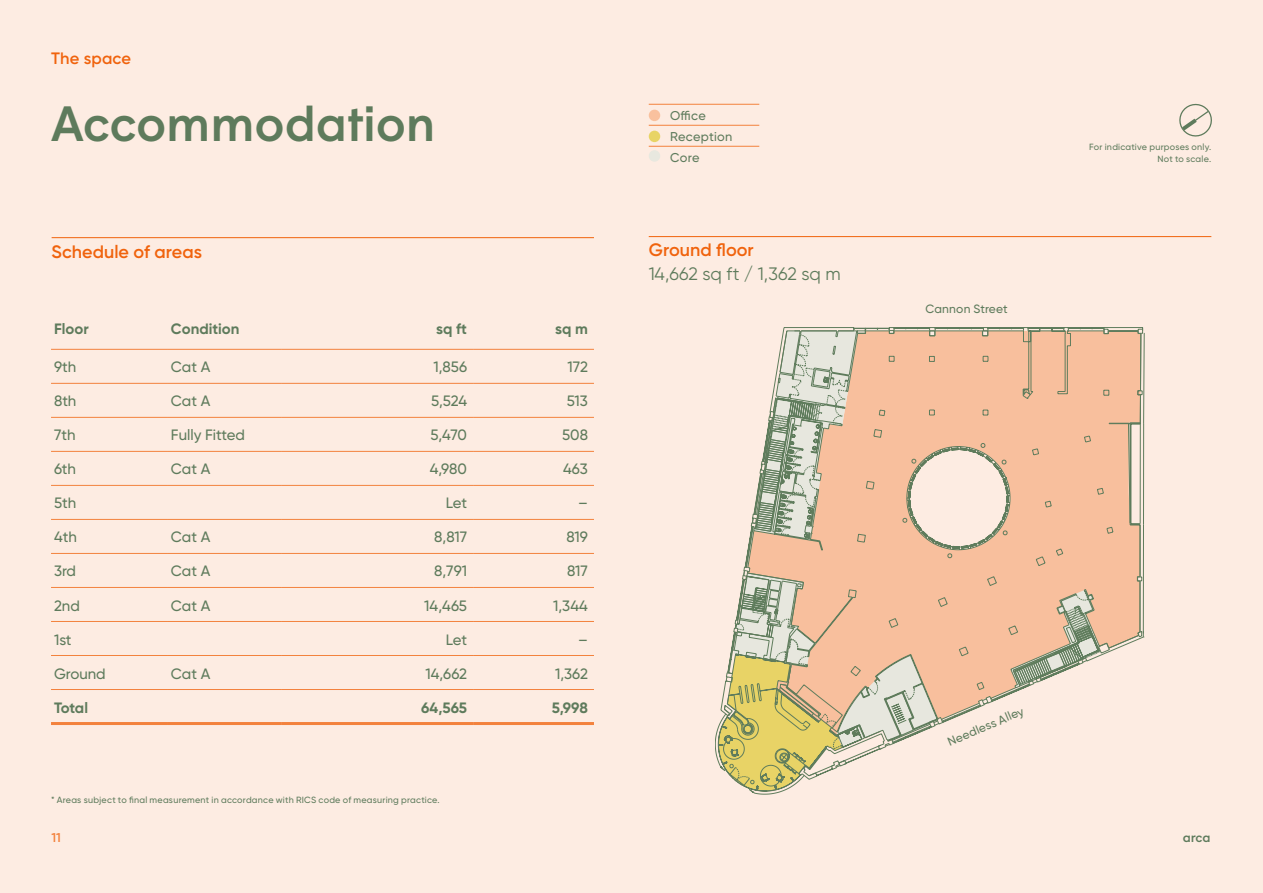
<style>
.page{position:relative;width:1263px;height:893px;background:#fdece2}
.page>*{position:absolute;margin:0;border:0;box-sizing:border-box;transform-origin:0 0}
.t1{font:500 49.5px "Wigrum";letter-spacing:-.01em;color:#5e7b5c}
.t2{font:600 18px "Gilroy";color:#f0630d}
.t3{font:18px "Gilroy";letter-spacing:-.005em;color:#5e7b5c}
.t4{font:600 16.5px "Gilroy";letter-spacing:.01em;color:#f0630d}
.t5{font:500 15px "Gilroy";color:#5e7b5c}
.t6{font:700 15px "Gilroy";color:#5e7b5c}
.t7{font:500 12.75px/21px "Gilroy";letter-spacing:.02em;color:#5e7b5c}
.t8{font:500 12.75px "Wigrum";color:#5e7b5c}
.t9{font:600 12.75px "Gilroy";color:#f3823d}
.t10{font:500 12px "Gilroy";letter-spacing:.015em;color:#5e7b5c}
.t11{font:500 9px/12px "Gilroy";letter-spacing:.025em;color:#5e7b5c;text-align:right}
</style>
<div class="page">
<hr style="left:51px;top:349px;width:117px;height:1px;background:#f3823d">
<hr style="left:168px;top:349px;width:113px;height:1px;background:#f3823d">
<hr style="left:281px;top:349px;width:192px;height:1px;background:#f3823d">
<hr style="left:473px;top:349px;width:121px;height:1px;background:#f3823d">
<hr style="left:51px;top:689px;width:117px;height:1px;background:#f3823d">
<hr style="left:168px;top:689px;width:113px;height:1px;background:#f3823d">
<hr style="left:281px;top:689px;width:192px;height:1px;background:#f3823d">
<hr style="left:473px;top:689px;width:121px;height:1px;background:#f3823d">
<hr style="left:51px;top:722px;width:117px;height:3px;background:#f3823d">
<hr style="left:168px;top:722px;width:113px;height:3px;background:#f3823d">
<hr style="left:281px;top:722px;width:192px;height:3px;background:#f3823d">
<hr style="left:473px;top:722px;width:121px;height:3px;background:#f3823d">
<hr style="left:51px;top:383px;width:117px;height:1px;background:#f3823d">
<hr style="left:168px;top:383px;width:113px;height:1px;background:#f3823d">
<hr style="left:281px;top:383px;width:192px;height:1px;background:#f3823d">
<hr style="left:473px;top:383px;width:121px;height:1px;background:#f3823d">
<hr style="left:51px;top:417px;width:117px;height:1px;background:#f3823d">
<hr style="left:168px;top:417px;width:113px;height:1px;background:#f3823d">
<hr style="left:281px;top:417px;width:192px;height:1px;background:#f3823d">
<hr style="left:473px;top:417px;width:121px;height:1px;background:#f3823d">
<hr style="left:51px;top:451px;width:117px;height:1px;background:#f3823d">
<hr style="left:168px;top:451px;width:113px;height:1px;background:#f3823d">
<hr style="left:281px;top:451px;width:192px;height:1px;background:#f3823d">
<hr style="left:473px;top:451px;width:121px;height:1px;background:#f3823d">
<hr style="left:51px;top:485px;width:117px;height:1px;background:#f3823d">
<hr style="left:168px;top:485px;width:113px;height:1px;background:#f3823d">
<hr style="left:281px;top:485px;width:192px;height:1px;background:#f3823d">
<hr style="left:473px;top:485px;width:121px;height:1px;background:#f3823d">
<hr style="left:51px;top:519px;width:117px;height:1px;background:#f3823d">
<hr style="left:168px;top:519px;width:113px;height:1px;background:#f3823d">
<hr style="left:281px;top:519px;width:192px;height:1px;background:#f3823d">
<hr style="left:473px;top:519px;width:121px;height:1px;background:#f3823d">
<hr style="left:51px;top:553px;width:117px;height:1px;background:#f3823d">
<hr style="left:168px;top:553px;width:113px;height:1px;background:#f3823d">
<hr style="left:281px;top:553px;width:192px;height:1px;background:#f3823d">
<hr style="left:473px;top:553px;width:121px;height:1px;background:#f3823d">
<hr style="left:51px;top:587px;width:117px;height:1px;background:#f3823d">
<hr style="left:168px;top:587px;width:113px;height:1px;background:#f3823d">
<hr style="left:281px;top:587px;width:192px;height:1px;background:#f3823d">
<hr style="left:473px;top:587px;width:121px;height:1px;background:#f3823d">
<hr style="left:51px;top:621px;width:117px;height:1px;background:#f3823d">
<hr style="left:168px;top:621px;width:113px;height:1px;background:#f3823d">
<hr style="left:281px;top:621px;width:192px;height:1px;background:#f3823d">
<hr style="left:473px;top:621px;width:121px;height:1px;background:#f3823d">
<hr style="left:51px;top:655px;width:117px;height:1px;background:#f3823d">
<hr style="left:168px;top:655px;width:113px;height:1px;background:#f3823d">
<hr style="left:281px;top:655px;width:192px;height:1px;background:#f3823d">
<hr style="left:473px;top:655px;width:121px;height:1px;background:#f3823d">
<hr style="left:52px;top:237px;width:542px;height:1px;background:#f0630d">
<hr style="left:649px;top:236px;width:562px;height:1px;background:#f0630d">
<svg style="left:783px;top:329px;width:360px;height:327px"></svg>
<svg style="left:718px;top:331px;width:382px;height:462px"></svg>
<hr style="left:649px;top:104px;width:110px;height:1px;background:#f3823d">
<hr style="left:649px;top:125px;width:110px;height:1px;background:#f3823d">
<hr style="left:649px;top:146px;width:110px;height:1px;background:#f3823d">
<div style="left:649px;top:110px;width:11px;height:11px;background:#f9c19e;border-radius:50%"></div>
<div style="left:649px;top:131px;width:11px;height:11px;background:#e8d466;border-radius:50%"></div>
<div style="left:649px;top:150px;width:11px;height:12px;background:#e8e8df;border-radius:50%"></div>
<svg style="left:1179px;top:103px;width:33px;height:34px"></svg>
<p class="t4" style="left:51px;top:48px;width:82px">The space</p>
<h1 class="t1" style="left:51px;top:86px;width:386px">Accommodation</h1>
<p class="t7" style="left:670px;top:105px;width:64px">Office<br>Reception<br>Core</p>
<p class="t2" style="left:52px;top:240px;width:152px">Schedule of areas</p>
<p class="t2" style="left:649px;top:239px;width:107px">Ground floor</p>
<p class="t3" style="left:649px;top:263px;width:193px">14,662 sq ft / 1,362 sq m</p>
<p class="t6" style="left:54px;top:319px;width:36px">Floor</p>
<p class="t6" style="left:171px;top:319px;width:70px">Condition</p>
<p class="t6" style="left:436px;top:319px;width:32px">sq ft</p>
<p class="t6" style="left:555px;top:319px;width:34px">sq m</p>
<p class="t5" style="left:54px;top:358px;width:24px">9th</p>
<p class="t5" style="left:171px;top:358px;width:41px">Cat A</p>
<p class="t5" style="left:433px;top:358px;width:35px">1,856</p>
<p class="t5" style="left:568px;top:358px;width:22px">172</p>
<p class="t5" style="left:54px;top:392px;width:24px">8th</p>
<p class="t5" style="left:171px;top:392px;width:41px">Cat A</p>
<p class="t5" style="left:431px;top:392px;width:37px">5,524</p>
<p class="t5" style="left:567px;top:392px;width:23px">513</p>
<p class="t5" style="left:54px;top:426px;width:23px">7th</p>
<p class="t5" style="left:171px;top:426px;width:76px">Fully Fitted</p>
<p class="t5" style="left:430px;top:426px;width:38px">5,470</p>
<p class="t5" style="left:562px;top:426px;width:27px">508</p>
<p class="t5" style="left:54px;top:460px;width:24px">6th</p>
<p class="t5" style="left:171px;top:460px;width:41px">Cat A</p>
<p class="t5" style="left:430px;top:460px;width:39px">4,980</p>
<p class="t5" style="left:563px;top:460px;width:26px">463</p>
<p class="t5" style="left:54px;top:494px;width:24px">5th</p>
<p class="t5" style="left:446px;top:494px;width:23px">Let</p>
<p class="t5" style="left:578px;top:494px;width:11px">–</p>
<p class="t5" style="left:54px;top:528px;width:24px">4th</p>
<p class="t5" style="left:171px;top:528px;width:41px">Cat A</p>
<p class="t5" style="left:434px;top:528px;width:34px">8,817</p>
<p class="t5" style="left:566px;top:528px;width:23px">819</p>
<p class="t5" style="left:54px;top:562px;width:24px">3rd</p>
<p class="t5" style="left:171px;top:562px;width:41px">Cat A</p>
<p class="t5" style="left:434px;top:562px;width:34px">8,791</p>
<p class="t5" style="left:567px;top:562px;width:22px">817</p>
<p class="t5" style="left:54px;top:596px;width:27px">2nd</p>
<p class="t5" style="left:171px;top:596px;width:41px">Cat A</p>
<p class="t5" style="left:424px;top:596px;width:44px">14,465</p>
<p class="t5" style="left:553px;top:596px;width:36px">1,344</p>
<p class="t5" style="left:54px;top:630px;width:19px">1st</p>
<p class="t5" style="left:446px;top:630px;width:23px">Let</p>
<p class="t5" style="left:578px;top:630px;width:11px">–</p>
<p class="t5" style="left:54px;top:664px;width:53px">Ground</p>
<p class="t5" style="left:171px;top:664px;width:41px">Cat A</p>
<p class="t5" style="left:425px;top:664px;width:43px">14,662</p>
<p class="t5" style="left:555px;top:664px;width:34px">1,362</p>
<p class="t6" style="left:54px;top:698px;width:36px">Total</p>
<p class="t6" style="left:421px;top:698px;width:47px">64,565</p>
<p class="t6" style="left:552px;top:698px;width:38px">5,998</p>
<p class="t11" style="left:51px;top:794px;width:390px">* Areas subject to final measurement in accordance with RICS code of measuring practice.</p>
<p class="t10" style="left:925px;top:302px;width:84px">Cannon Street</p>
<p class="t11" style="left:1089px;top:141px;width:124px">For indicative purposes only.<br>Not to scale.</p>
<p class="t10" style="left:945px;top:735px;width:83px;rotate:-23deg">Needless Alley</p>
<p class="t9" style="left:51px;top:830px;width:11px">11</p>
<p class="t8" style="left:1183px;top:828px;width:29px">arca</p>
</div>
